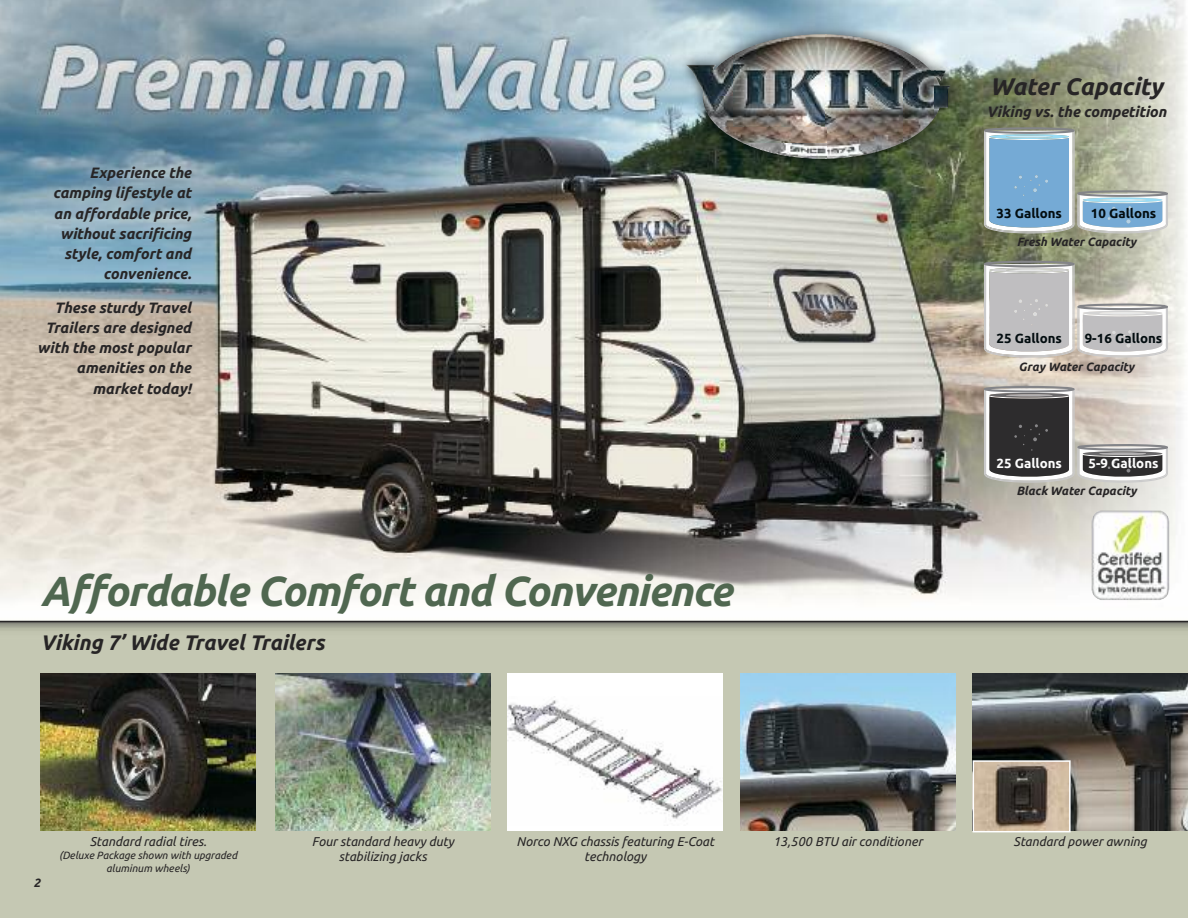
<style>
.page{position:relative;width:1188px;height:918px;background:#fff}
.page>*{position:absolute;margin:0;border:0;box-sizing:border-box;transform-origin:0 0}
.t1{font:italic 700 42px "Ubuntu";letter-spacing:-.025em;color:#506750}
.t2{font:italic 700 24px "Ubuntu";color:#272526}
.t3{font:italic 700 21px "Ubuntu";color:#272526}
.t4{font:italic 700 15px/20.2px "Ubuntu";color:#272526;text-align:right}
.t5{font:700 13.2px "Ubuntu";color:#030d10}
.t6{font:700 13.2px "Ubuntu";color:#fefefe}
.t7{font:italic 12.75px/15px "Ubuntu";color:#272526;text-align:center}
.t8{font:italic 700 12px "Ubuntu";color:#272526}
.t9{font:italic 10.5px/12.8px "Ubuntu";color:#272526;text-align:center}
</style>
<div class="page">
<img style="left:0;top:0;width:1188px;height:918px">
<img style="left:40px;top:673px;width:216px;height:158px">
<img style="left:275px;top:673px;width:215px;height:158px">
<div style="left:508px;top:673px;width:215px;height:158px;background:#fff"></div>
<img style="left:508px;top:696px;width:214px;height:125px">
<img style="left:740px;top:673px;width:215px;height:158px">
<img style="left:973px;top:673px;width:215px;height:158px">
<img style="left:976px;top:763px;width:92px;height:66px">
<div style="left:973px;top:760px;width:98px;height:72px;border:2px solid #fff"></div>
<img style="left:959px;top:102px;width:229px;height:422px">
<svg style="left:984px;top:127px;width:184px;height:106px;background:#9db7c3"></svg>
<svg style="left:984px;top:261px;width:184px;height:96px;background:#c5c4c1"></svg>
<svg style="left:984px;top:386px;width:184px;height:97px;background:#8b8886"></svg>
<hr style="left:0;top:621px;width:1188px;height:1px;background:#272526">
<img style="left:1091px;top:510px;width:79px;height:90px">
<img style="left:623px;top:0;width:349px;height:194px">
<img style="left:733px;top:34px;width:93px;height:94px">
<img style="left:826px;top:34px;width:78px;height:125px">
<img style="left:686px;top:55px;width:47px;height:42px">
<img style="left:904px;top:51px;width:31px;height:91px">
<img style="left:935px;top:70px;width:15px;height:47px">
<img style="left:703px;top:96px;width:30px;height:32px">
<img style="left:719px;top:128px;width:107px;height:15px">
<img style="left:744px;top:143px;width:82px;height:16px">
<p class="t4" style="left:53px;top:162px;width:140px">Experience the camping lifestyle at an affordable price, without sacrificing style, comfort and convenience.</p>
<p class="t4" style="left:37px;top:297px;width:155px">These sturdy Travel<br>Trailers are designed with the most popular amenities on the market today!</p>
<h1 class="t1" style="left:40px;top:565px;width:693px">Affordable Comfort and Convenience</h1>
<h3 class="t3" style="left:40px;top:630px;width:286px">Viking 7’ Wide Travel Trailers</h3>
<h2 class="t2" style="left:990px;top:72px;width:174px">Water Capacity</h2>
<p class="t4" style="left:986px;top:102px;width:181px">Viking vs. the competition</p>
<p class="t5" style="left:997px;top:205px;width:67px">33 Gallons</p>
<p class="t5" style="left:1091px;top:205px;width:67px">10 Gallons</p>
<p class="t8" style="left:1017px;top:234px;width:121px">Fresh Water Capacity</p>
<p class="t5" style="left:997px;top:330px;width:67px">25 Gallons</p>
<p class="t5" style="left:1085px;top:330px;width:79px">9-16 Gallons</p>
<p class="t8" style="left:1019px;top:359px;width:117px">Gray Water Capacity</p>
<p class="t6" style="left:997px;top:456px;width:67px">25 Gallons</p>
<p class="t6" style="left:1089px;top:456px;width:72px">5-9 Gallons</p>
<p class="t8" style="left:1016px;top:483px;width:122px">Black Water Capacity</p>
<p class="t8" style="left:34px;top:875px;width:8px">2</p>
<p class="t7" style="left:90px;top:834px;width:118px">Standard radial tires.</p>
<p class="t9" style="left:59px;top:849px;width:180px">(Deluxe Package shown with upgraded aluminum wheels)</p>
<p class="t7" style="left:312px;top:834px;width:143px">Four standard heavy duty stabilizing jacks</p>
<p class="t7" style="left:516px;top:834px;width:199px">Norco NXG chassis featuring E-Coat technology</p>
<p class="t7" style="left:773px;top:834px;width:151px">13,500 BTU air conditioner</p>
<p class="t7" style="left:1013px;top:834px;width:135px">Standard power awning</p>
</div>
